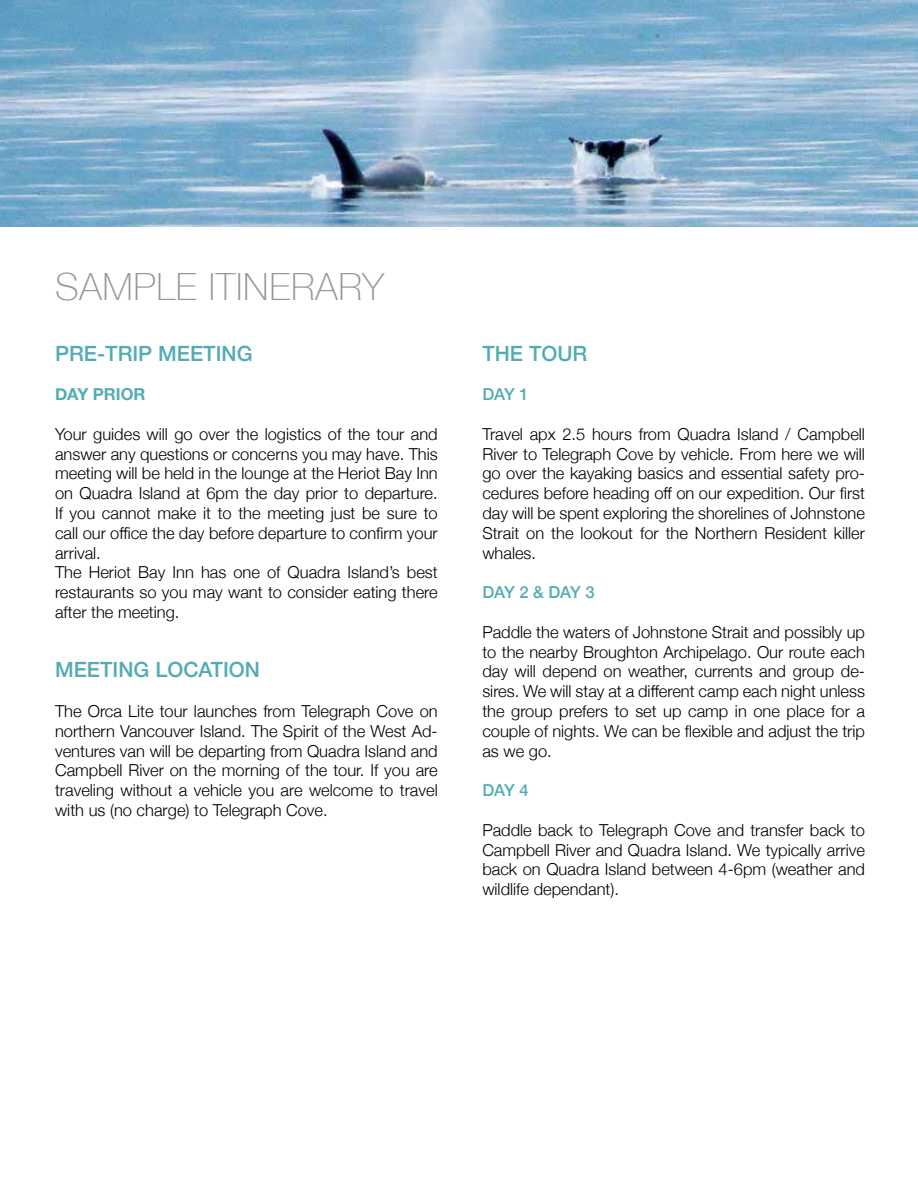
<style>
.page{position:relative;width:918px;height:1188px;background:#fff}
.page>*{position:absolute;margin:0;border:0;box-sizing:border-box;transform-origin:0 0}
.t1{font:100 37.5px "Helvetica Neue";letter-spacing:.02em;color:#939598}
.t2{font:500 21px "Helvetica Neue";color:#53acb3}
.t3{font:300 16.5px/19.8px "Helvetica Neue";color:#000;text-align:justify}
.t4{font:500 16.5px "Helvetica Neue";letter-spacing:-.035em;color:#53acb3}
.t5{font:700 16.5px "Helvetica Neue";color:#53acb3}
</style>
<div class="page">
<img style="left:0;top:0;width:918px;height:226px">
<h1 class="t1" style="left:55px;top:258px;width:330px">SAMPLE ITINERARY</h1>
<p class="t2" style="left:55px;top:336px;width:199px">PRE-TRIP MEETING</p>
<p class="t5" style="left:55px;top:381px;width:92px">DAY PRIOR</p>
<p class="t3" style="left:55px;top:423px;width:384px;text-align:left">Your guides will go over the logistics of the tour and answer any questions or concerns you may have. This meeting will be held in the lounge at the Heriot Bay Inn on Quadra Island at 6pm the day prior to departure.<br>If you cannot make it to the meeting just be sure to call our office the day before departure to confirm your arrival.<br>The Heriot Bay Inn has one of Quadra Island’s best restaurants so you may want to consider eating there after the meeting.</p>
<p class="t2" style="left:55px;top:653px;width:207px">MEETING LOCATION</p>
<p class="t3" style="left:55px;top:700px;width:384px">The Orca Lite tour launches from Telegraph Cove on northern Vancouver Island. The Spirit of the West Ad&shy;ventures van will be departing from Quadra Island and Campbell River on the morning of the tour. If you are traveling without a vehicle you are welcome to travel with us (no charge) to Telegraph Cove.</p>
<p class="t2" style="left:482px;top:336px;width:107px">THE TOUR</p>
<p class="t4" style="left:482px;top:381px;width:48px">DAY 1</p>
<p class="t3" style="left:482px;top:423px;width:384px">Travel apx 2.5 hours from Quadra Island / Campbell River to Telegraph Cove by vehicle. From here we will go over the kayaking basics and essential safety pro&shy;cedures before heading off on our expedition. Our first day will be spent exploring the shorelines of Johnstone Strait on the lookout for the Northern Resident killer whales.</p>
<p class="t4" style="left:482px;top:579px;width:114px">DAY 2 &amp; DAY 3</p>
<p class="t3" style="left:482px;top:621px;width:384px">Paddle the waters of Johnstone Strait and possibly up to the nearby Broughton Archipelago. Our route each day will depend on weather, currents and group de&shy;sires. We will stay at a different camp each night unless the group prefers to set up camp in one place for a couple of nights. We can be flexible and adjust the trip as we go.</p>
<p class="t4" style="left:482px;top:777px;width:48px">DAY 4</p>
<p class="t3" style="left:482px;top:819px;width:384px">Paddle back to Telegraph Cove and transfer back to Campbell River and Quadra Island. We typically arrive back on Quadra Island between 4-6pm (weather and wildlife dependant).</p>
</div>
